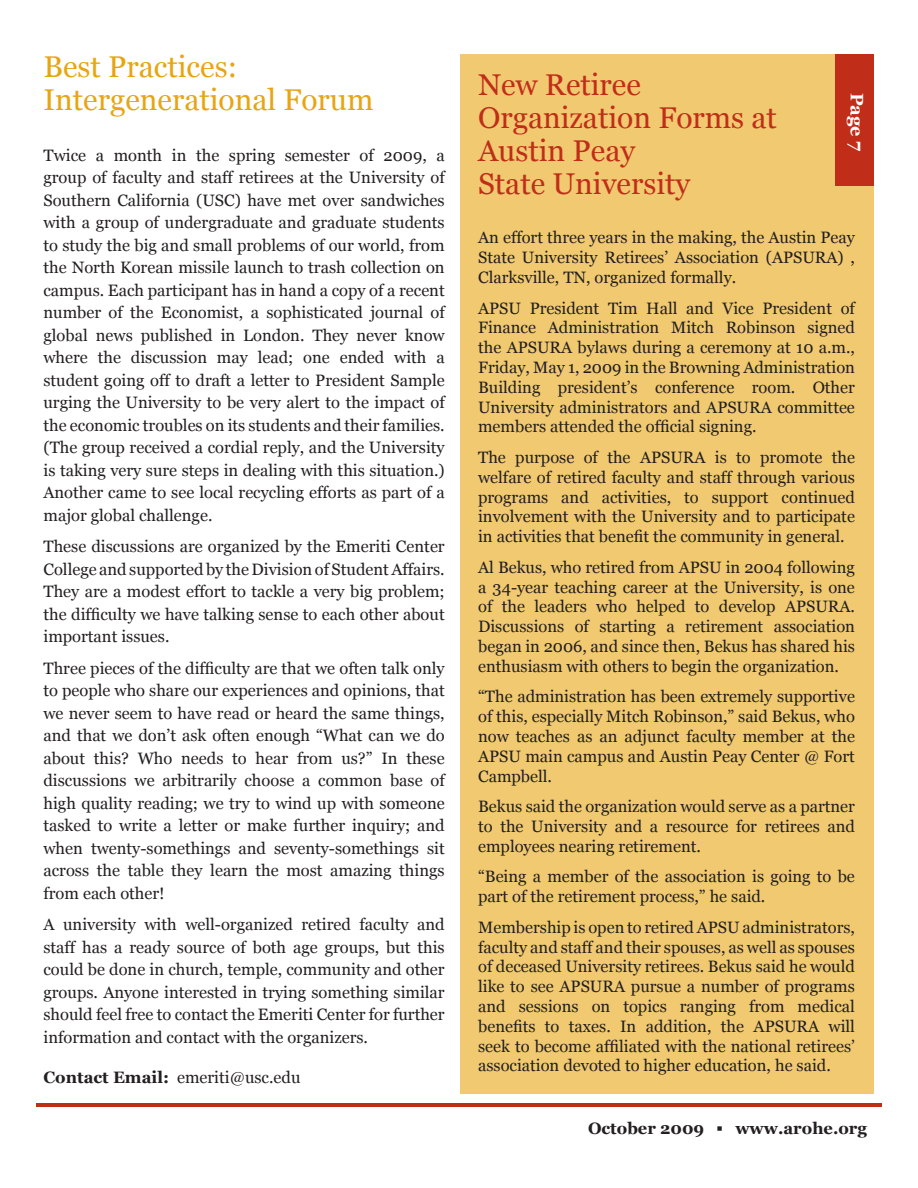
<style>
.page{position:relative;width:918px;height:1188px;background:#fff}
.page>*{position:absolute;margin:0;border:0;box-sizing:border-box;transform-origin:0 0}
.t1{font:30px/33px "Georgia";color:#c02d19}
.t2{font:30px "Georgia";color:#e7a512}
.t3{font:700 18px "Georgia";color:#fff}
.t4{font:16.5px/22.5px "Georgia";color:#231f20;text-align:justify}
.t5{font:700 16.5px "Georgia";color:#231f20}
.s1{font-weight:700}
.s2{font-family:"Times New Roman"}
</style>
<div class="page">
<div style="left:460px;top:54px;width:414px;height:1040px;background:#f0c970"></div>
<div style="left:836px;top:54px;width:38px;height:132px;background:#c02d19"></div>
<hr style="left:36px;top:1103px;width:846px;height:4px;background:#c02d19">
<p class="t2" style="left:44px;top:49px;width:195px">Best Practices:</p>
<p class="t2" style="left:44px;top:82px;width:332px">Intergenerational Forum</p>
<p class="t4" style="left:44px;top:144px;width:403px">Twice a month in the spring semester of 2009, a group of faculty and staff retirees at the University of Southern California (USC) have met over sandwiches with a group of undergraduate and graduate students to study the big and small problems of our world, from the North Korean missile launch to trash collection on campus. Each participant has in hand a copy of a recent number of the Economist, a sophisticated journal of global news published in London. They never know where the discussion may lead; one ended with a student going off to draft a letter to President Sample urging the University to be very alert to the impact of the economic troubles on its students and their families. (The group received a cordial reply, and the University is taking very sure steps in dealing with this situation.)<br>Another came to see local recycling efforts as part of a major global challenge.</p>
<p class="t4" style="left:44px;top:535px;width:403px">These discussions are organized by the Emeriti Center College and supported by the Division of Student Affairs.<br>They are a modest effort to tackle a very big problem; the difficulty we have talking sense to each other about important issues.</p>
<p class="t4" style="left:44px;top:657px;width:403px">Three pieces of the difficulty are that we often talk only to people who share our experiences and opinions, that we never seem to have read or heard the same things, and that we don’t ask often enough “What can we do about this? Who needs to hear from us?” In these discussions we arbitrarily choose a common base of high quality reading; we try to wind up with someone tasked to write a letter or make further inquiry; and when twenty-somethings and seventy-somethings sit across the table they learn the most amazing things from each other!</p>
<p class="t4" style="left:44px;top:913px;width:403px">A university with well-organized retired faculty and staff has a ready source of both age groups, but this could be done in church, temple, community and other groups. Anyone interested in trying something similar should feel free to contact the Emeriti Center for further information and contact with the organizers.</p>
<p class="t4" style="left:44px;top:1066px;width:259px"><span class="s1">Contact Email:</span> emeriti@usc.edu</p>
<p class="t1" style="left:478px;top:68px;width:164px">New Retiree</p>
<p class="t1" style="left:478px;top:101px;width:300px">Organization Forms at<br>Austin Peay</p>
<p class="t1" style="left:478px;top:167px;width:214px">State University</p>
<p class="t4" style="left:478px;top:228px;width:378px;line-height:19.8px">An effort three years in the making, the Austin Peay State University Retirees’ Association (APSURA) , Clarksville, TN, organized formally.</p>
<p class="t4" style="left:478px;top:298px;width:378px;line-height:19.8px">APSU President Tim Hall and Vice President of Finance Administration Mitch Robinson signed the APSURA bylaws during a ceremony at 10 a.m., Friday, May 1, 2009 in the Browning Administration Building president’s conference room. Other University administrators and APSURA committee members attended the official signing.</p>
<p class="t4" style="left:478px;top:447px;width:378px;line-height:19.8px">The purpose of the APSURA is to promote the welfare of retired faculty and staff through various programs and activities, to support continued involvement with the University and to participate in activities that benefit the community in general.</p>
<p class="t4" style="left:478px;top:557px;width:378px;line-height:19.8px">Al Bekus, who retired from APSU in 2004 following a 34-year teaching career at the University, is one of the leaders who helped to develop APSURA.<br>Discussions of starting a retirement association began in 2006, and since then, Bekus has shared his enthusiasm with others to begin the organization.</p>
<p class="t4" style="left:478px;top:687px;width:378px;line-height:19.8px">“The administration has been extremely supportive of this, especially Mitch Robinson,” said Bekus, who now teaches as an adjunct faculty member at the APSU main campus and Austin Peay Center @ Fort Campbell.</p>
<p class="t4" style="left:478px;top:797px;width:378px;line-height:19.8px">Bekus said the organization would serve as a partner to the University and a resource for retirees and employees nearing retirement.</p>
<p class="t4" style="left:478px;top:867px;width:378px;line-height:19.8px">“Being a member of the association is going to be part of the retirement process,” he said.</p>
<p class="t4" style="left:478px;top:917px;width:378px;line-height:19.8px">Membership is open to retired APSU administrators, faculty and staff and their spouses, as well as spouses of deceased University retirees. Bekus said he would like to see APSURA pursue a number of programs and sessions on topics ranging from medical benefits to taxes. In addition, the APSURA will seek to become affiliated with the national retirees’ association devoted to higher education, he said.</p>
<p class="t3" style="left:867px;top:93px;width:60px;rotate:90deg">Page 7</p>
<p class="t5" style="left:588px;top:1119px;width:281px">October 2009 <span class="s2">▪</span> www.arohe.org</p>
</div>
